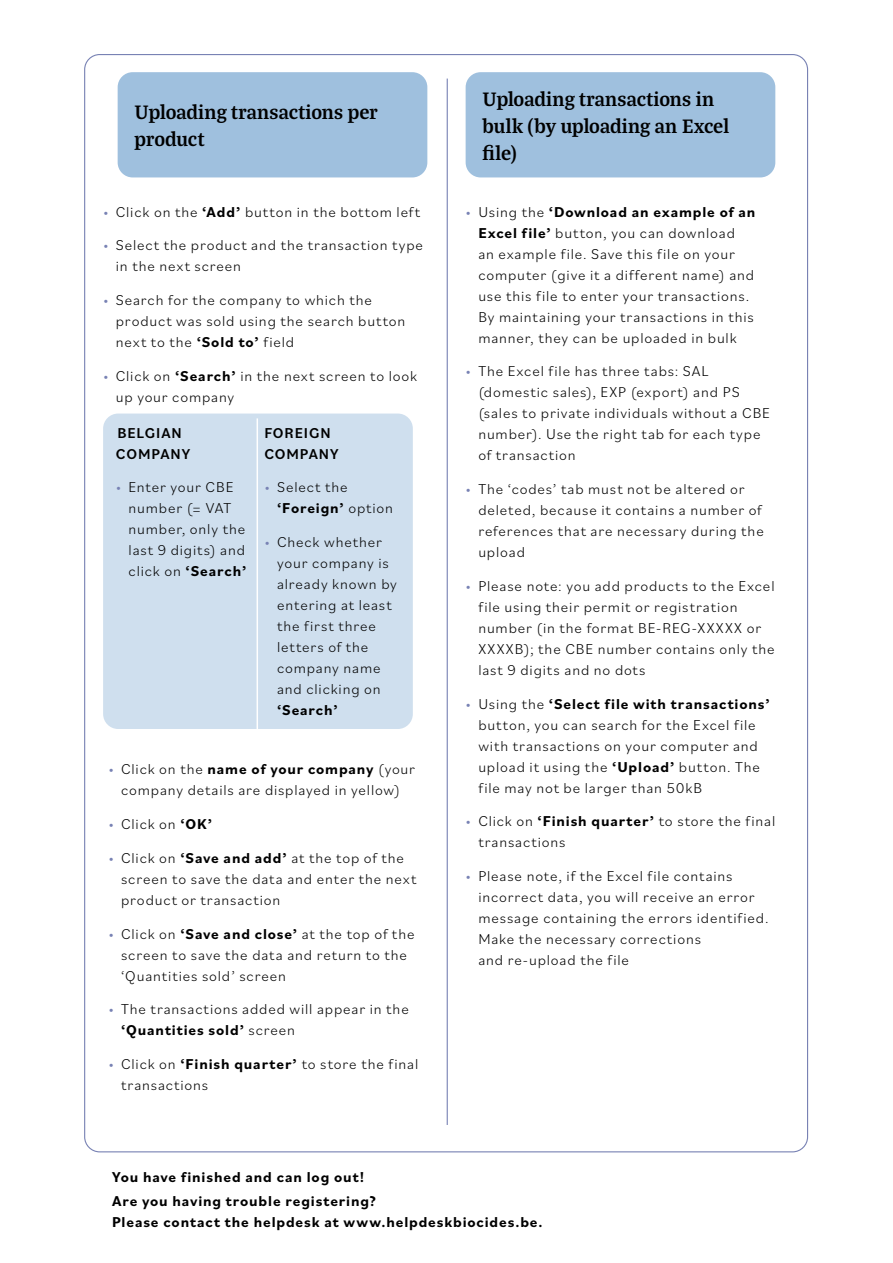
<style>
.page{position:relative;width:893px;height:1263px;background:#fff}
.page>*{position:absolute;margin:0;border:0;box-sizing:border-box;transform-origin:0 0}
.t1{font:700 21px/27px "Bagatela";color:#000}
.t2{font:300 15px/21px "Bilo";letter-spacing:.055em;color:#000}
.t3{font:700 15px/24px "Bilo";letter-spacing:.055em;color:#000}
.t4{font:500 15px/21px "Bilo";letter-spacing:.06em;color:#000}
.s1{color:#7882b4}
.s2{font-weight:700}
</style>
<div class="page">
<div style="left:118px;top:72px;width:309px;height:105px;background:#9fc0de;border-radius:15px"></div>
<div style="left:466px;top:72px;width:309px;height:105px;background:#9fc0de;border-radius:15px"></div>
<div style="left:103px;top:414px;width:310px;height:315px;background:#cfdfee;border-radius:15px"></div>
<hr style="left:257px;top:418px;width:1px;height:327px;background:#fff">
<hr style="left:447px;top:79px;width:1px;height:1046px;background:#7882b4">
<h1 class="t1" style="left:135px;top:98px;width:245px">Uploading transactions per product</h1>
<p class="t2" style="left:103px;top:200px;width:318px"><span class="s1">•</span> Click on the <span class="s2">‘Add’</span> button in the bottom left</p>
<p class="t2" style="left:116px;top:234px;width:309px;text-indent:-13px"><span class="s1">•</span> Select the product and the transaction type in the next screen</p>
<p class="t2" style="left:116px;top:289px;width:291px;text-indent:-13px"><span class="s1">•</span> Search for the company to which the product was sold using the search button next to the <span class="s2">‘Sold to’</span> field</p>
<p class="t2" style="left:116px;top:365px;width:303px;text-indent:-13px"><span class="s1">•</span> Click on <span class="s2">‘Search’</span> in the next screen to look up your company</p>
<p class="t4" style="left:116px;top:421px;width:76px">BELGIAN<br>COMPANY</p>
<p class="t2" style="left:129px;top:476px;width:119px;text-indent:-13px"><span class="s1">•</span> Enter your CBE number (= VAT number, only the last 9 digits) and click on <span class="s2">‘Search’</span></p>
<p class="t4" style="left:264px;top:421px;width:76px">FOREIGN<br>COMPANY</p>
<p class="t2" style="left:277px;top:476px;width:117px;text-indent:-13px"><span class="s1">•</span> Select the <span class="s2">‘Foreign’</span> option</p>
<p class="t2" style="left:277px;top:531px;width:121px;text-indent:-13px"><span class="s1">•</span> Check whether your company is already known by entering at least the first three letters of the company name and clicking on</p>
<p class="t3" style="left:277px;top:697px;width:62px">‘Search’</p>
<p class="t2" style="left:108px;top:758px;width:308px;text-align:center"><span class="s1">•</span> Click on the <span class="s2">name of your company</span> (your company details are displayed in yellow)</p>
<p class="t2" style="left:108px;top:813px;width:105px"><span class="s1">•</span> Click on <span class="s2">‘OK’</span></p>
<p class="t2" style="left:121px;top:847px;width:297px;text-indent:-13px"><span class="s1">•</span> Click on <span class="s2">‘Save and add’</span> at the top of the screen to save the data and enter the next product or transaction</p>
<p class="t2" style="left:121px;top:922px;width:295px;text-indent:-13px"><span class="s1">•</span> Click on <span class="s2">‘Save and close’</span> at the top of the screen to save the data and return to the ‘Quantities sold’ screen</p>
<p class="t2" style="left:121px;top:998px;width:289px;text-indent:-13px"><span class="s1">•</span> The transactions added will appear in the <span class="s2">‘Quantities sold’</span> screen</p>
<p class="t2" style="left:121px;top:1053px;width:299px;text-indent:-13px"><span class="s1">•</span> Click on <span class="s2">‘Finish quarter’</span> to store the final transactions</p>
<h1 class="t1" style="left:483px;top:85px;width:248px">Uploading transactions in bulk (by uploading an Excel file)</h1>
<p class="t2" style="left:478px;top:200px;width:279px;text-indent:-13px"><span class="s1">•</span> Using the <span class="s2">‘Download an example of an Excel file’</span> button, you can download<br>an example file. Save this file on your computer (give it a different name) and use this file to enter your transactions.<br>By maintaining your transactions in this manner, they can be uploaded in bulk</p>
<p class="t2" style="left:478px;top:360px;width:293px;text-indent:-13px"><span class="s1">•</span> The Excel file has three tabs: SAL (domestic sales), EXP (export) and PS (sales to private individuals without a CBE number). Use the right tab for each type of transaction</p>
<p class="t2" style="left:478px;top:478px;width:287px;text-indent:-13px"><span class="s1">•</span> The ‘codes’ tab must not be altered or deleted, because it contains a number of references that are necessary during the upload</p>
<p class="t2" style="left:478px;top:575px;width:298px;text-indent:-13px"><span class="s1">•</span> Please note: you add products to the Excel file using their permit or registration number (in the format BE-REG-XXXXX or XXXXB); the CBE number contains only the last 9 digits and no dots</p>
<p class="t2" style="left:478px;top:692px;width:293px;text-indent:-13px"><span class="s1">•</span> Using the <span class="s2">‘Select file with transactions’ </span>button, you can search for the Excel file with transactions on your computer and upload it using the <span class="s2">‘Upload’</span> button. The file may not be larger than 50kB</p>
<p class="t2" style="left:478px;top:810px;width:298px;text-indent:-13px"><span class="s1">•</span> Click on <span class="s2">‘Finish quarter’</span> to store the final transactions</p>
<p class="t2" style="left:478px;top:865px;width:292px;text-indent:-13px"><span class="s1">•</span> Please note, if the Excel file contains incorrect data, you will receive an error message containing the errors identified.<br>Make the necessary corrections<br>and re-upload the file</p>
<p class="t3" style="left:112px;top:1164px;width:265px">You have finished and can log out!<br>Are you having trouble registering?</p>
<p class="t3" style="left:112px;top:1209px;width:432px">Please contact the helpdesk at www.helpdeskbiocides.be.</p>
</div>
